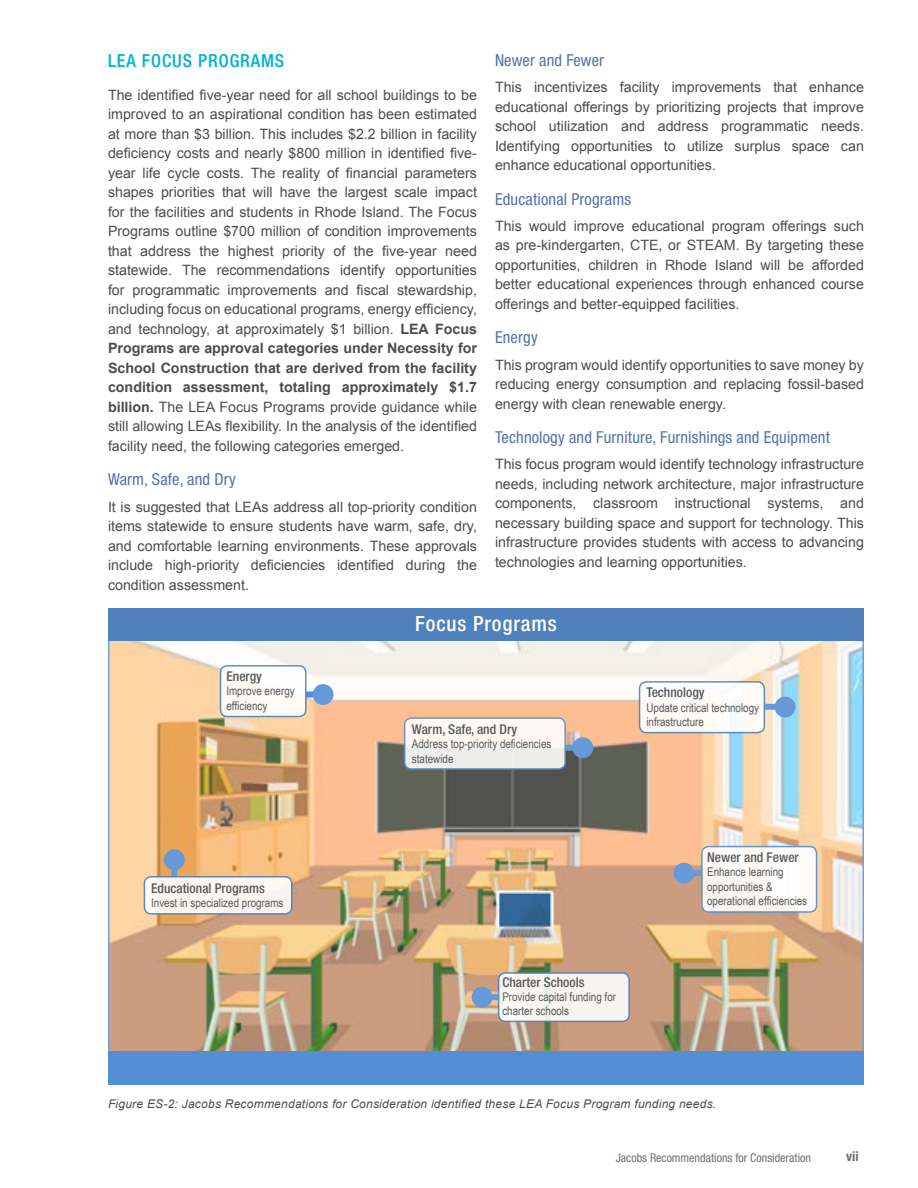
<style>
.page{position:relative;width:918px;height:1188px;background:#fff}
.page>*{position:absolute;margin:0;border:0;box-sizing:border-box;transform-origin:0 0}
.t1{font:500 condensed 21px "Helvetica Neue LT Std";letter-spacing:.04em;color:#fff}
.t2{font:500 condensed 18px "Helvetica Neue LT Std";letter-spacing:.05em;color:#00b2cd}
.t3{font:condensed 16.5px "Helvetica Neue LT Std";letter-spacing:.01em;color:#5371ac}
.t4{font:14.25px/19.5px "Arial";color:#4c4c4e;text-align:justify}
.t5{font:500 condensed 13.5px "Helvetica Neue LT Std";color:#58595b}
.t6{font:700 condensed 13.5px "Helvetica Neue LT Std";color:#6d6f70}
.t7{font:12px/14.4px "Arial Narrow";color:#58595b}
.t8{font:italic 12px "Arial";letter-spacing:.02em;color:#4d4d4f}
.t9{font:condensed 12px "Helvetica Neue LT Std";color:#6d6f70}
.s1{font-weight:700}
</style>
<div class="page">
<img style="left:111px;top:640px;width:750px;height:412px">
<div style="left:171px;top:869px;width:6px;height:8px;background:#6599d8"></div>
<div style="left:108px;top:608px;width:756px;height:32px;background:#4f81bd"></div>
<div style="left:109px;top:1052px;width:755px;height:33px;background:#548ed4"></div>
<div style="left:221px;top:666px;width:85px;height:51px;background:#fffaf5;border-radius:7px"></div>
<div style="left:220px;top:665px;width:87px;height:52px;border:2px solid #4f81bd;border-radius:7px"></div>
<div style="left:306px;top:692px;width:9px;height:6px;background:#548ed4"></div>
<div style="left:405px;top:718px;width:160px;height:51px;background:linear-gradient(to right,#f7f4f1,#f7f3f0);border-radius:7px"></div>
<div style="left:404px;top:717px;width:162px;height:53px;border:2px solid #618ec4;border-radius:7px"></div>
<div style="left:565px;top:745px;width:9px;height:6px;background:#6599d8"></div>
<div style="left:702px;top:847px;width:115px;height:65px;background:#fdfaf5;border-radius:7px"></div>
<div style="left:701px;top:846px;width:116px;height:67px;border:2px solid #548ed4;border-radius:7px"></div>
<div style="left:693px;top:870px;width:9px;height:6px;background:#6599d8"></div>
<div style="left:640px;top:682px;width:124px;height:51px;background:#fefaf6;border-radius:7px"></div>
<div style="left:639px;top:681px;width:126px;height:52px;border:2px solid #4f81bd;border-radius:7px"></div>
<div style="left:765px;top:704px;width:11px;height:6px;background:#6599d8"></div>
<div style="left:499px;top:973px;width:130px;height:48px;background:#f9f4f2;border-radius:7px"></div>
<div style="left:498px;top:972px;width:132px;height:50px;border:2px solid #4f81bd;border-radius:7px"></div>
<div style="left:491px;top:994px;width:8px;height:6px;background:#6599d8"></div>
<div style="left:472px;top:987px;width:21px;height:21px;background:#6599d8;border-radius:50%"></div>
<div style="left:164px;top:849px;width:21px;height:21px;background:#6599d8;border-radius:50%"></div>
<div style="left:572px;top:737px;width:21px;height:21px;background:#6599d8;border-radius:50%"></div>
<div style="left:144px;top:877px;width:148px;height:37px;background:#fdf7f1;border-radius:7px"></div>
<div style="left:144px;top:876px;width:148px;height:39px;border:2px solid #4f81bd;border-radius:7px"></div>
<div style="left:775px;top:697px;width:20px;height:20px;background:#6599d8;border-radius:50%"></div>
<div style="left:674px;top:863px;width:20px;height:21px;background:#6599d8;border-radius:50%"></div>
<div style="left:313px;top:684px;width:21px;height:21px;background:#6599d8;border-radius:50%"></div>
<p class="t2" style="left:108px;top:50px;width:178px">LEA FOCUS PROGRAMS</p>
<p class="t4" style="left:108px;top:85px;width:371px">The identified five-year need for all school buildings to be improved to an aspirational condition has been estimated at more than $3 billion. This includes $2.2 billion in facility deficiency costs and nearly $800 million in identified five&shy;year life cycle costs. The reality of financial parameters shapes priorities that will have the largest scale impact for the facilities and students in Rhode Island. The Focus Programs outline $700 million of condition improvements that address the highest priority of the five-year need statewide. The recommendations identify opportunities for programmatic improvements and fiscal stewardship, including focus on educational programs, energy efficiency, and technology, at approximately $1 billion. <span class="s1">LEA Focus Programs are approval categories under Necessity for School Construction that are derived from the facility condition assessment, totaling approximately $1.7 billion.</span> The LEA Focus Programs provide guidance while still allowing LEAs flexibility. In the analysis of the identified facility need, the following categories emerged.</p>
<p class="t3" style="left:108px;top:470px;width:129px">Warm, Safe, and Dry</p>
<p class="t4" style="left:108px;top:497px;width:371px">It is suggested that LEAs address all top-priority condition items statewide to ensure students have warm, safe, dry, and comfortable learning environments. These approvals include high-priority deficiencies identified during the condition assessment.</p>
<p class="t3" style="left:495px;top:50px;width:111px">Newer and Fewer</p>
<p class="t4" style="left:495px;top:77px;width:370px">This incentivizes facility improvements that enhance educational offerings by prioritizing projects that improve school utilization and address programmatic needs.<br>Identifying opportunities to utilize surplus space can enhance educational opportunities.</p>
<p class="t3" style="left:495px;top:189px;width:138px">Educational Programs</p>
<p class="t4" style="left:495px;top:216px;width:370px">This would improve educational program offerings such as pre-kindergarten, CTE, or STEAM. By targeting these opportunities, children in Rhode Island will be afforded better educational experiences through enhanced course offerings and better-equipped facilities.</p>
<p class="t3" style="left:495px;top:328px;width:44px">Energy</p>
<p class="t4" style="left:495px;top:355px;width:371px">This program would identify opportunities to save money by reducing energy consumption and replacing fossil-based energy with clean renewable energy.</p>
<p class="t3" style="left:495px;top:428px;width:336px">Technology and Furniture, Furnishings and Equipment</p>
<p class="t4" style="left:495px;top:455px;width:371px">This focus program would identify technology infrastructure needs, including network architecture, major infrastructure components, classroom instructional systems, and necessary building space and support for technology. This infrastructure provides students with access to advancing technologies and learning opportunities.</p>
<p class="t5" style="left:226px;top:668px;width:37px">Energy</p>
<p class="t7" style="left:226px;top:684px;width:70px">Improve energy efficiency</p>
<p class="t5" style="left:151px;top:880px;width:115px">Educational Programs</p>
<p class="t7" style="left:151px;top:896px;width:134px">Invest in specialized programs</p>
<h1 class="t1" style="left:415px;top:611px;width:143px">Focus Programs</h1>
<p class="t5" style="left:412px;top:721px;width:107px">Warm, Safe, and Dry</p>
<p class="t7" style="left:412px;top:737px;width:141px">Address top-priority deficiencies statewide</p>
<p class="t5" style="left:646px;top:684px;width:60px">Technology</p>
<p class="t7" style="left:646px;top:700px;width:114px">Update critical technology infrastructure</p>
<p class="t5" style="left:502px;top:974px;width:84px">Charter Schools</p>
<p class="t7" style="left:502px;top:989px;width:115px">Provide capital funding for charter schools</p>
<p class="t5" style="left:707px;top:849px;width:93px">Newer and Fewer</p>
<p class="t7" style="left:707px;top:864px;width:102px">Enhance learning opportunities &amp; operational efficiencies</p>
<p class="t8" style="left:108px;top:1096px;width:610px">Figure ES-2: Jacobs Recommendations for Consideration identified these LEA Focus Program funding needs.</p>
<p class="t9" style="left:616px;top:1151px;width:197px">Jacobs Recommendations for Consideration</p>
<p class="t6" style="left:846px;top:1148px;width:14px">vii</p>
</div>
